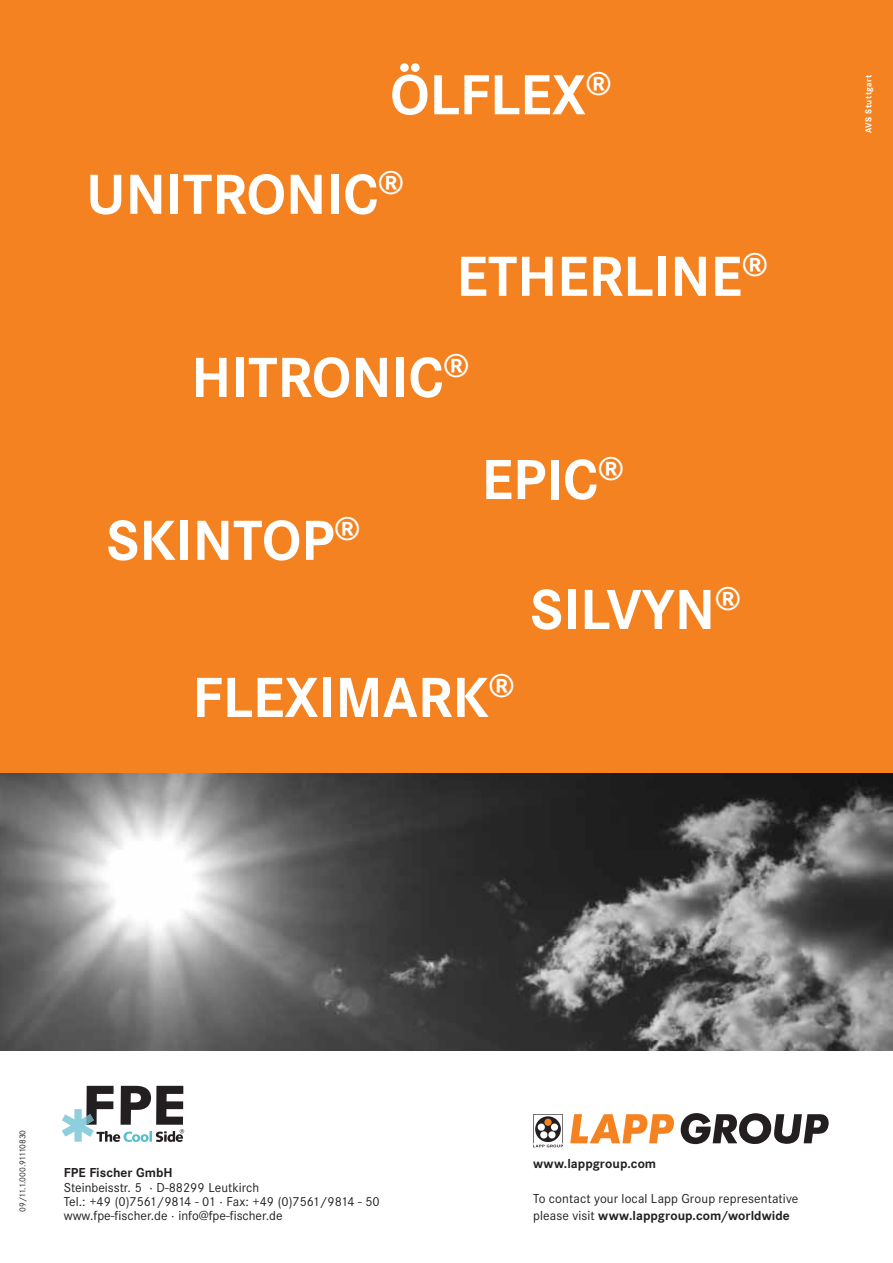
<style>
.page{position:relative;width:893px;height:1263px;background:#fff}
.page>*{position:absolute;margin:0;border:0;box-sizing:border-box;transform-origin:0 0}
.t1{font:700 58.5px "Corporate STOT";color:#fff}
.t2{font:700 34.2px "Corporate STOT";color:#fff}
.t3{font:13.5px/14.2px "Corporate STOT";color:#231f20}
.t4{font:700 13.5px "Corporate STOT";color:#231f20}
.t5{font:9px "Corporate STOT";color:#231f20}
.t6{font:700 9px "Corporate STOT";letter-spacing:.05em;color:#fff}
.s1{font-weight:700}
</style>
<div class="page">
<div style="left:0;top:0;width:893px;height:1050px;background:#f58220"></div>
<img style="left:0;top:774px;width:893px;height:276px">
<svg style="left:570px;top:1114px;width:104px;height:29px"></svg>
<svg style="left:681px;top:1113px;width:148px;height:31px"></svg>
<svg style="left:533px;top:1114px;width:30px;height:33px"></svg>
<div style="left:544px;top:1119px;width:8px;height:7px;background:#f58220;border-radius:50%"></div>
<svg style="left:62px;top:1086px;width:122px;height:56px"></svg>
<h1 class="t1" style="left:390px;top:61px;width:197px">ÖLFLEX</h1>
<p class="t6" style="left:863px;top:133px;width:60px;rotate:-90deg">AVS Stuttgart</p>
<h2 class="t2" style="left:586px;top:64px;width:27px">®</h2>
<h1 class="t1" style="left:86px;top:161px;width:319px">UNITRONIC<sup>®</sup></h1>
<h1 class="t1" style="left:456px;top:243px;width:313px">ETHERLINE<sup>®</sup></h1>
<h1 class="t1" style="left:191px;top:344px;width:279px">HITRONIC<sup>®</sup></h1>
<h1 class="t1" style="left:106px;top:507px;width:255px">SKINTOP<sup>®</sup></h1>
<h1 class="t1" style="left:482px;top:446px;width:144px">EPIC<sup>®</sup></h1>
<h1 class="t1" style="left:530px;top:576px;width:212px">SILVYN<sup>®</sup></h1>
<h1 class="t1" style="left:192px;top:664px;width:324px">FLEXIMARK<sup>®</sup></h1>
<p class="t5" style="left:17px;top:1211px;width:83px;rotate:-90deg">09/11.1.000.91110830</p>
<p class="t4" style="left:64px;top:1165px;width:111px">FPE Fischer GmbH</p>
<p class="t3" style="left:64px;top:1180px;width:317px">Steinbeisstr. 5 · D-88299 Leutkirch<br>Tel.: +49 (0)7561/9814 - 01 · Fax: +49 (0)7561/9814 - 50 www.fpe-fischer.de · info@fpe-fischer.de</p>
<p class="t4" style="left:533px;top:1156px;width:125px">www.lappgroup.com</p>
<p class="t3" style="left:533px;top:1191px;width:267px;line-height:16.5px">To contact your local Lapp Group representative please visit <span class="s1">www.lappgroup.com/worldwide</span></p>
</div>
